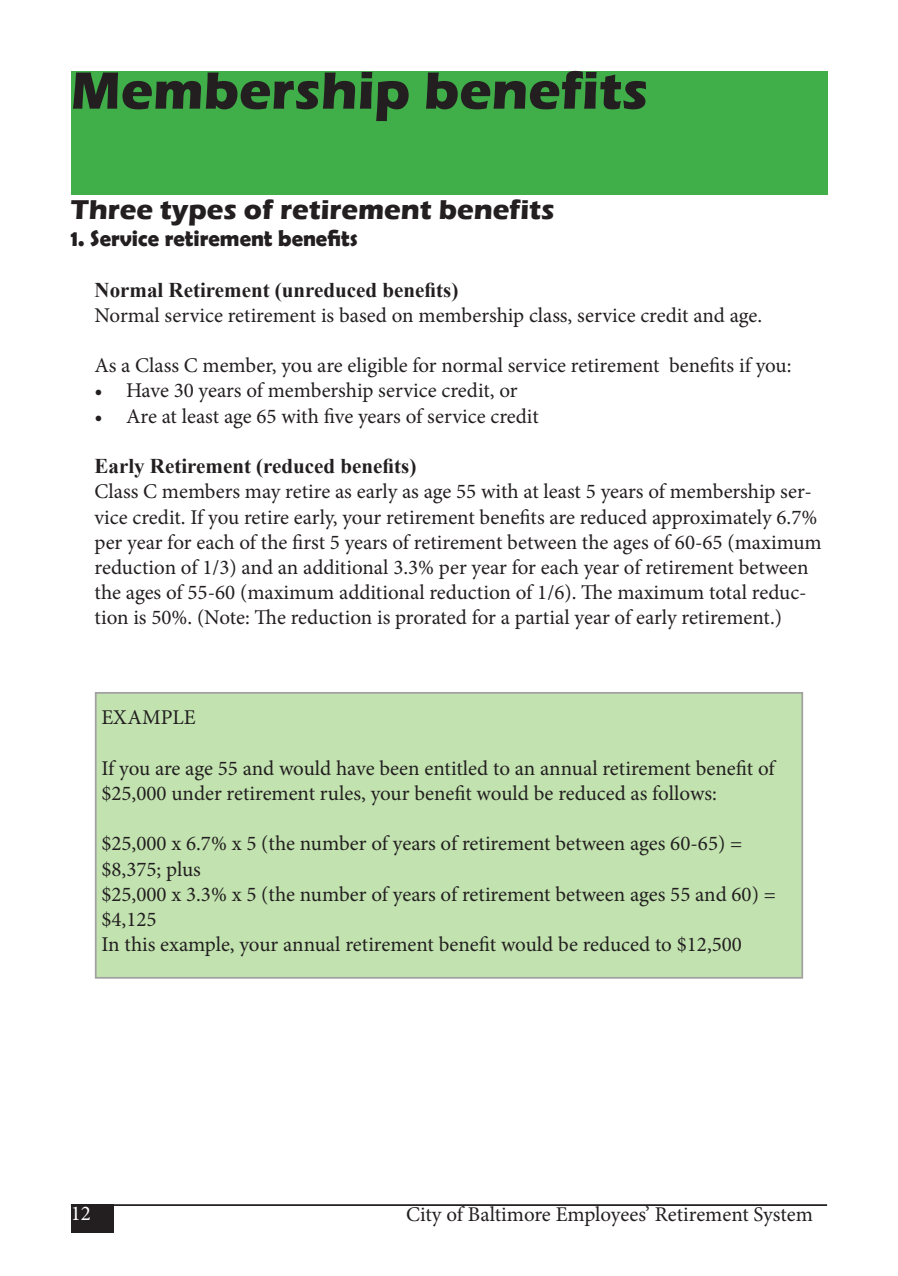
<style>
.page{position:relative;width:898px;height:1276px;background:#fff}
.page>*{position:absolute;margin:0;border:0;box-sizing:border-box;transform-origin:0 0}
.t1{font:700 54.25px "Eras ITC";color:#231f20}
.t2{font:700 28px "Eras ITC";color:#231f20}
.t3{font:700 22.75px "Berlin Sans FB Demi";color:#231f20}
.t4{font:21px/25.2px "Minion Pro";color:#231f20}
.t5{font:700 21px "Times New Roman";color:#231f20}
.t6{font:21px "Minion Pro";color:#fff}
</style>
<div class="page">
<div style="left:71px;top:71px;width:756px;height:123px;background:#40ae49"></div>
<hr style="left:71px;top:1204px;width:756px;height:2px;background:#231f20">
<div style="left:71px;top:1204px;width:43px;height:29px;background:#231f20"></div>
<div style="left:96px;top:693px;width:706px;height:285px;background:#c2e3b0"></div>
<h1 class="t1" style="left:71px;top:59px;width:579px">Membership benefits</h1>
<p class="t2" style="left:71px;top:193px;width:485px">Three types of retirement benefits</p>
<p class="t3" style="left:71px;top:225px;width:288px">1. Service retirement benefits</p>
<p class="t5" style="left:94px;top:274px;width:365px">Normal Retirement (unreduced benefits)</p>
<p class="t4" style="left:94px;top:303px;width:669px">Normal service retirement is based on membership class, service credit and age.</p>
<p class="t4" style="left:94px;top:353px;width:698px">As a Class C member, you are eligible for normal service retirement benefits if you:</p>
<p class="t4" style="left:94px;top:378px;width:424px">• Have 30 years of membership service credit, or</p>
<p class="t4" style="left:94px;top:403px;width:446px">• Are at least age 65 with five years of service credit</p>
<p class="t5" style="left:94px;top:451px;width:323px">Early Retirement (reduced benefits)</p>
<p class="t4" style="left:94px;top:479px;width:729px">Class C members may retire as early as age 55 with at least 5 years of membership ser&shy;vice credit. If you retire early, your retirement benefits are reduced approximately 6.7% per year for each of the first 5 years of retirement between the ages of 60-65 (maximum reduction of 1/3) and an additional 3.3% per year for each year of retirement between the ages of 55-60 (maximum additional reduction of 1/6). The maximum total reduc&shy;tion is 50%. (Note: The reduction is prorated for a partial year of early retirement.)</p>
<p class="t4" style="left:101px;top:705px;width:96px">EXAMPLE</p>
<p class="t4" style="left:101px;top:755px;width:675px">If you are age 55 and would have been entitled to an annual retirement benefit of</p>
<p class="t4" style="left:101px;top:781px;width:617px">$25,000 under retirement rules, your benefit would be reduced as follows:</p>
<p class="t4" style="left:101px;top:831px;width:642px">$25,000 x 6.7% x 5 (the number of years of retirement between ages 60-65) =</p>
<p class="t4" style="left:101px;top:856px;width:101px">$8,375; plus</p>
<p class="t4" style="left:101px;top:881px;width:676px">$25,000 x 3.3% x 5 (the number of years of retirement between ages 55 and 60) =</p>
<p class="t4" style="left:101px;top:907px;width:57px">$4,125</p>
<p class="t4" style="left:101px;top:932px;width:642px">In this example, your annual retirement benefit would be reduced to $12,500</p>
<p class="t6" style="left:71px;top:1198px;width:22px">12</p>
<p class="t4" style="left:406px;top:1202px;width:408px">City of Baltimore Employees’ Retirement System</p>
</div>
